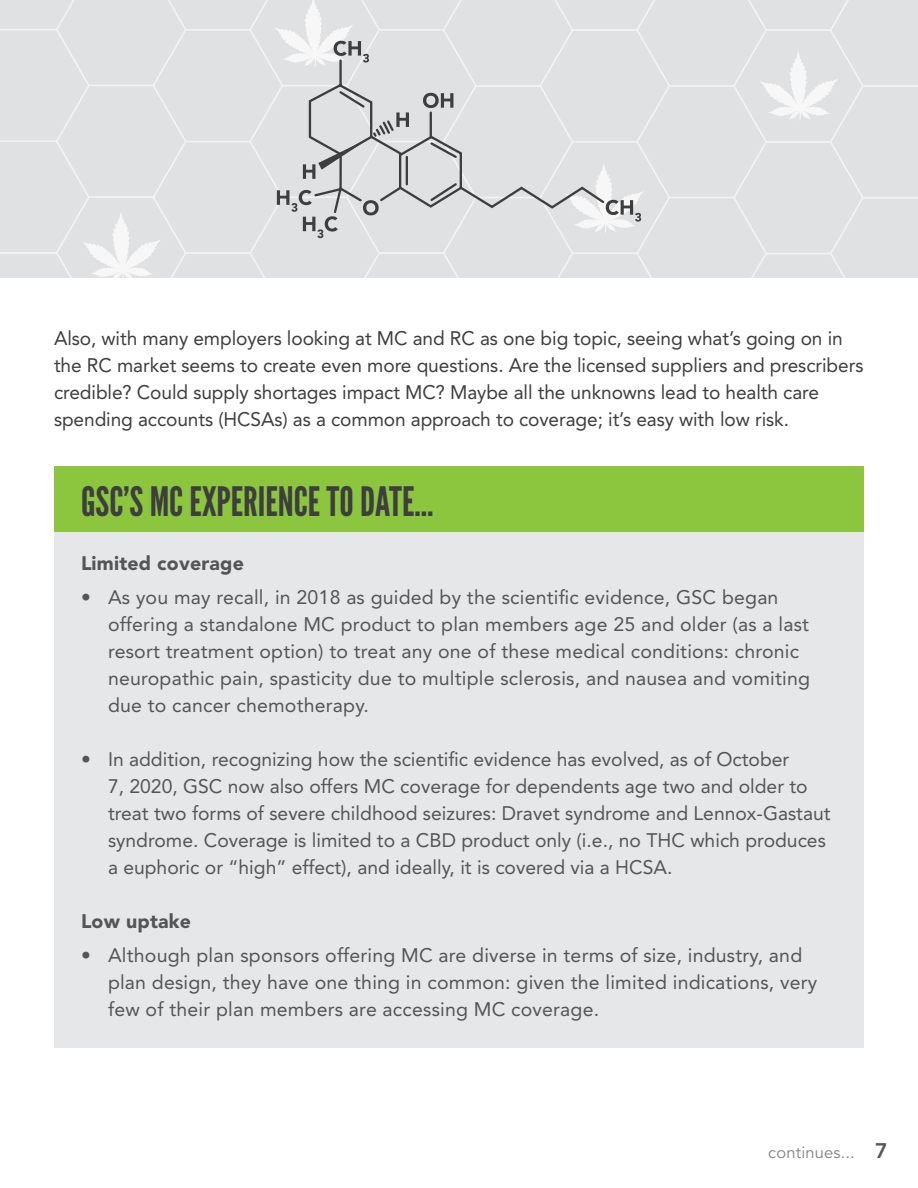
<style>
.page{position:relative;width:918px;height:1188px;background:#fff}
.page>*{position:absolute;margin:0;border:0;box-sizing:border-box;transform-origin:0 0}
.h4__Sidebar{font:40.5px "League Gothic";color:#3e3e3f}
.p__Sidebar{font:19.5px/27px "Avenir LT Std";letter-spacing:.01em;color:#545557}
.p{font:19.5px/27px "Avenir LT Std";letter-spacing:-.005em;color:#3e3e3f}
.p__Sidebar-2{font:900 19.5px "Avenir LT Std";letter-spacing:.01em;color:#545557}
.t1{font:16.5px "Avenir LT Std";letter-spacing:.01em;color:#808285}
.s1{font-weight:800;font-size:21px;color:#57585a}
</style>
<div class="page">
<div style="left:54px;top:466px;width:810px;height:68px;background:#8bc63e"></div>
<div style="left:54px;top:533px;width:810px;height:69px;background:#e6e7e9"></div>
<div style="left:54px;top:566px;width:810px;height:178px;background:#e6e7e9"></div>
<div style="left:54px;top:728px;width:810px;height:178px;background:#e6e7e9"></div>
<div style="left:54px;top:890px;width:810px;height:70px;background:#e6e7e9"></div>
<div style="left:54px;top:924px;width:810px;height:124px;background:#e6e7e9"></div>
<svg style="left:0;top:0;width:918px;height:278px;background:#dedfe1"></svg>
<div style="left:119px;top:266px;width:7px;height:6px;background:#f7f7f8"></div>
<p class="p" style="left:54px;top:325px;width:811px">Also, with many employers looking at MC and RC as one big topic, seeing what’s going on in the RC market seems to create even more questions. Are the licensed suppliers and prescribers credible? Could supply shortages impact MC? Maybe all the unknowns lead to health care spending accounts (HCSAs) as a common approach to coverage; it’s easy with low risk.</p>
<p class="h4__Sidebar" style="left:81px;top:479px;width:354px">GSC’S MC EXPERIENCE TO DATE…</p>
<p class="p__Sidebar-2" style="left:81px;top:552px;width:164px">Limited coverage</p>
<p class="p__Sidebar" style="left:108px;top:584px;width:703px;text-indent:-27px">• As you may recall, in 2018 as guided by the scientific evidence, GSC began offering a standalone MC product to plan members age 25 and older (as a last resort treatment option) to treat any one of these medical conditions: chronic neuropathic pain, spasticity due to multiple sclerosis, and nausea and vomiting due to cancer chemotherapy.</p>
<p class="p__Sidebar" style="left:108px;top:746px;width:724px;text-indent:-27px">• In addition, recognizing how the scientific evidence has evolved, as of October<br>7, 2020, GSC now also offers MC coverage for dependents age two and older to treat two forms of severe childhood seizures: Dravet syndrome and Lennox-Gastaut syndrome. Coverage is limited to a CBD product only (i.e., no THC which produces a euphoric or “high” effect), and ideally, it is covered via a HCSA.</p>
<p class="p__Sidebar-2" style="left:81px;top:910px;width:112px">Low uptake</p>
<p class="p__Sidebar" style="left:108px;top:942px;width:711px;text-indent:-27px">• Although plan sponsors offering MC are diverse in terms of size, industry, and plan design, they have one thing in common: given the limited indications, very few of their plan members are accessing MC coverage.</p>
<p class="t1" style="left:768px;top:1143px;width:121px">continues... <span class="s1">7</span></p>
</div>
